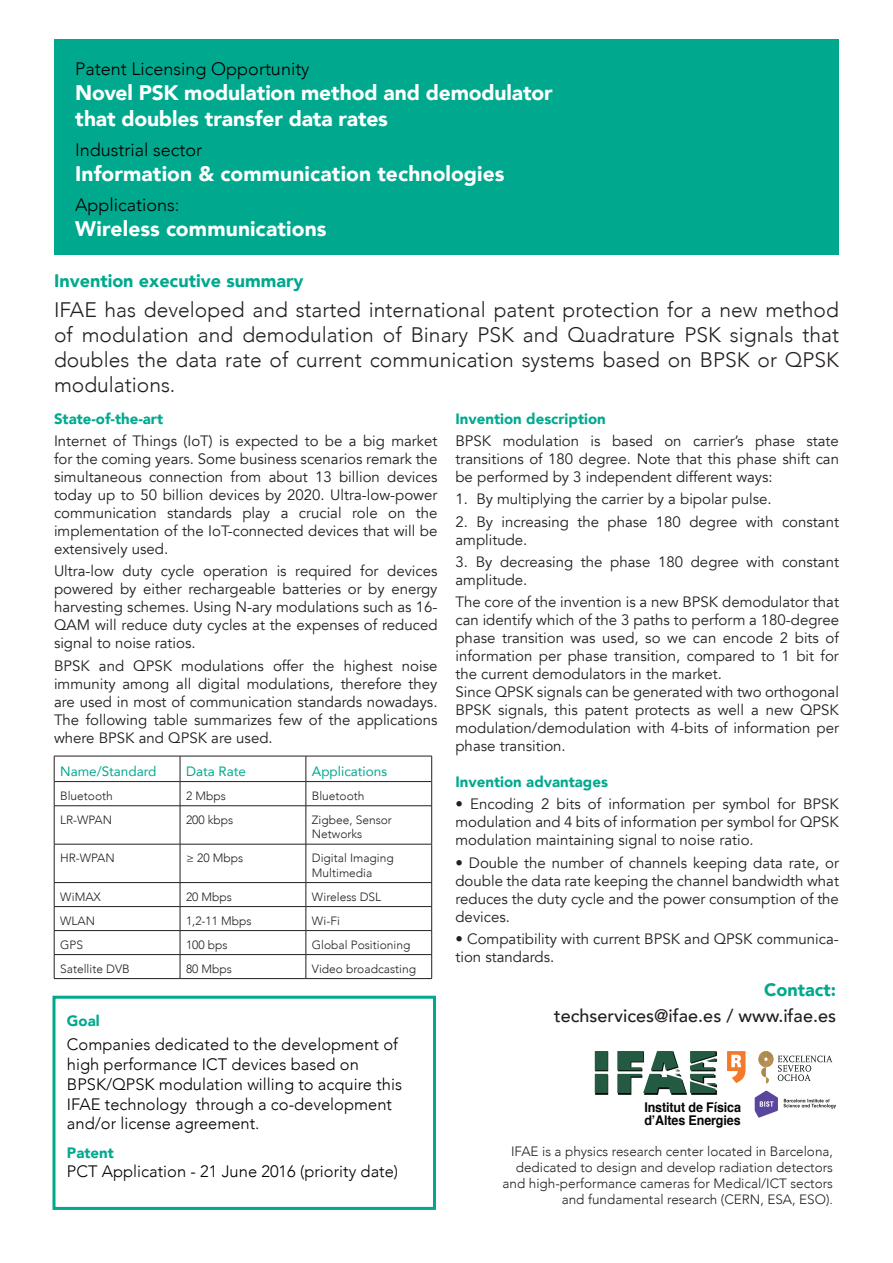
<style>
.page{position:relative;width:893px;height:1263px;background:#fff}
.page>*{position:absolute;margin:0;border:0;box-sizing:border-box;transform-origin:0 0}
.t1{font:300 21px/25.2px "Avenir";color:#231f20;text-align:justify}
.t2{font:900 21px "Avenir";color:#fff}
.t3{font:300 18px "Avenir";color:#000}
.t4{font:900 18px "Avenir";color:#00a98e}
.t5{font:500 18px "Avenir";color:#231f20}
.t6{font:300 16.5px/19.8px "Avenir";color:#000}
.t7{font:15px/18px "Avenir";color:#231f20;text-align:justify}
.t8{font:900 15px "Avenir";color:#00a98e}
.t9{font:300 13.5px/16.2px "Avenir";color:#231f20;text-align:right}
.t10{font:13.5px "Avenir";color:#00a98e}
.t11{font:700 13.5px/13.5px "Helvetica";letter-spacing:-.01em;color:#040503;scale:.93 1}
.t12{font:300 12px/14.4px "Avenir";color:#231f20}
</style>
<div class="page">
<img style="left:594px;top:1051px;width:124px;height:44px">
<svg style="left:595px;top:1051px;width:120px;height:42px"></svg>
<svg style="left:727px;top:1051px;width:18px;height:32px"></svg>
<svg style="left:761px;top:1055px;width:71px;height:28px"></svg>
<img style="left:758px;top:1051px;width:15px;height:16px">
<svg style="left:784px;top:1099px;width:52px;height:9px"></svg>
<svg style="left:755px;top:1090px;width:23px;height:28px"></svg>
<div style="left:52px;top:996px;width:384px;height:214px;border:3px solid #00a98e"></div>
<hr style="left:54px;top:781px;width:126px;height:1px;background:#231f20">
<hr style="left:180px;top:781px;width:126px;height:1px;background:#231f20">
<hr style="left:306px;top:781px;width:125px;height:1px;background:#231f20">
<hr style="left:54px;top:756px;width:126px;height:1px;background:#231f20">
<hr style="left:180px;top:756px;width:126px;height:1px;background:#231f20">
<hr style="left:306px;top:756px;width:126px;height:1px;background:#231f20">
<svg style="left:54px;top:756px;width:1px;height:49px"></svg>
<svg style="left:180px;top:756px;width:1px;height:49px"></svg>
<svg style="left:306px;top:756px;width:1px;height:49px"></svg>
<svg style="left:431px;top:756px;width:1px;height:49px"></svg>
<hr style="left:54px;top:805px;width:126px;height:1px;background:#231f20">
<hr style="left:54px;top:806px;width:1px;height:38px;background:#231f20">
<hr style="left:180px;top:805px;width:126px;height:1px;background:#231f20">
<hr style="left:180px;top:806px;width:1px;height:38px;background:#231f20">
<hr style="left:306px;top:805px;width:126px;height:1px;background:#231f20">
<hr style="left:306px;top:806px;width:1px;height:38px;background:#231f20">
<hr style="left:431px;top:806px;width:1px;height:38px;background:#231f20">
<hr style="left:54px;top:844px;width:126px;height:1px;background:#231f20">
<hr style="left:54px;top:844px;width:1px;height:38px;background:#231f20">
<hr style="left:180px;top:844px;width:126px;height:1px;background:#231f20">
<hr style="left:180px;top:844px;width:1px;height:38px;background:#231f20">
<hr style="left:306px;top:844px;width:126px;height:1px;background:#231f20">
<hr style="left:306px;top:844px;width:1px;height:38px;background:#231f20">
<hr style="left:431px;top:844px;width:1px;height:38px;background:#231f20">
<hr style="left:54px;top:882px;width:126px;height:1px;background:#231f20">
<hr style="left:180px;top:882px;width:126px;height:1px;background:#231f20">
<hr style="left:306px;top:882px;width:126px;height:1px;background:#231f20">
<hr style="left:54px;top:906px;width:126px;height:1px;background:#231f20">
<hr style="left:180px;top:906px;width:126px;height:1px;background:#231f20">
<hr style="left:306px;top:906px;width:126px;height:1px;background:#231f20">
<hr style="left:54px;top:930px;width:126px;height:1px;background:#231f20">
<hr style="left:180px;top:930px;width:126px;height:1px;background:#231f20">
<hr style="left:306px;top:930px;width:126px;height:1px;background:#231f20">
<hr style="left:54px;top:954px;width:126px;height:1px;background:#231f20">
<svg style="left:54px;top:883px;width:1px;height:95px"></svg>
<hr style="left:180px;top:954px;width:126px;height:1px;background:#231f20">
<svg style="left:180px;top:883px;width:1px;height:95px"></svg>
<hr style="left:306px;top:954px;width:126px;height:1px;background:#231f20">
<svg style="left:306px;top:883px;width:1px;height:95px"></svg>
<svg style="left:431px;top:883px;width:1px;height:95px"></svg>
<hr style="left:54px;top:978px;width:126px;height:1px;background:#231f20">
<hr style="left:180px;top:978px;width:126px;height:1px;background:#231f20">
<hr style="left:306px;top:978px;width:126px;height:1px;background:#231f20">
<div style="left:54px;top:39px;width:785px;height:216px;background:#00a98e"></div>
<p class="t3" style="left:75px;top:58px;width:236px">Patent Licensing Opportunity</p>
<p class="t2" style="left:75px;top:75px;width:479px">Novel PSK modulation method and demodulator</p>
<p class="t2" style="left:75px;top:100px;width:314px">that doubles transfer data rates</p>
<p class="t3" style="left:75px;top:139px;width:129px">Industrial sector</p>
<p class="t2" style="left:75px;top:156px;width:431px">Information &amp; communication technologies</p>
<p class="t3" style="left:75px;top:194px;width:106px">Applications:</p>
<p class="t2" style="left:75px;top:211px;width:253px">Wireless communications</p>
<p class="t4" style="left:54px;top:265px;width:251px">Invention executive summary</p>
<p class="t1" style="left:54px;top:297px;width:786px">IFAE has developed and started international patent protection for a new method of modulation and demodulation of Binary PSK and Quadrature PSK signals that doubles the data rate of current communication systems based on BPSK or QPSK modulations.</p>
<p class="t8" style="left:54px;top:406px;width:111px">State-of-the-art</p>
<p class="t7" style="left:54px;top:432px;width:385px">Internet of Things (IoT) is expected to be a big market for the coming years. Some business scenarios remark the simultaneous connection from about 13 billion devices today up to 50 billion devices by 2020. Ultra-low-power communication standards play a crucial role on the implementation of the IoT-connected devices that will be extensively used.</p>
<p class="t7" style="left:54px;top:562px;width:385px">Ultra-low duty cycle operation is required for devices powered by either rechargeable batteries or by energy harvesting schemes. Using N-ary modulations such as 16- QAM will reduce duty cycles at the expenses of reduced signal to noise ratios.</p>
<p class="t7" style="left:54px;top:657px;width:385px">BPSK and QPSK modulations offer the highest noise immunity among all digital modulations, therefore they are used in most of communication standards nowadays.<br>The following table summarizes few of the applications where BPSK and QPSK are used.</p>
<p class="t10" style="left:60px;top:760px;width:98px">Name/Standard</p>
<p class="t10" style="left:186px;top:760px;width:62px">Data Rate</p>
<p class="t10" style="left:312px;top:760px;width:77px">Applications</p>
<p class="t12" style="left:60px;top:788px;width:54px">Bluetooth</p>
<p class="t12" style="left:186px;top:788px;width:41px">2 Mbps</p>
<p class="t12" style="left:312px;top:788px;width:54px">Bluetooth</p>
<p class="t12" style="left:60px;top:812px;width:53px">LR-WPAN</p>
<p class="t12" style="left:186px;top:812px;width:49px">200 kbps</p>
<p class="t12" style="left:312px;top:812px;width:82px">Zigbee, Sensor<br>Networks</p>
<p class="t12" style="left:60px;top:851px;width:56px">HR-WPAN</p>
<p class="t12" style="left:186px;top:851px;width:59px">≥ 20 Mbps</p>
<p class="t12" style="left:312px;top:851px;width:83px">Digital Imaging<br>Multimedia</p>
<p class="t12" style="left:60px;top:889px;width:42px">WiMAX</p>
<p class="t12" style="left:186px;top:889px;width:48px">20 Mbps</p>
<p class="t12" style="left:312px;top:889px;width:71px">Wireless DSL</p>
<p class="t12" style="left:60px;top:913px;width:36px">WLAN</p>
<p class="t12" style="left:186px;top:913px;width:67px">1,2-11 Mbps</p>
<p class="t12" style="left:312px;top:913px;width:30px">Wi-Fi</p>
<p class="t12" style="left:60px;top:937px;width:24px">GPS</p>
<p class="t12" style="left:186px;top:937px;width:43px">100 bps</p>
<p class="t12" style="left:312px;top:937px;width:100px">Global Positioning</p>
<p class="t12" style="left:60px;top:961px;width:71px">Satellite DVB</p>
<p class="t12" style="left:186px;top:961px;width:48px">80 Mbps</p>
<p class="t12" style="left:312px;top:961px;width:106px">Video broadcasting</p>
<p class="t8" style="left:67px;top:1008px;width:34px">Goal</p>
<p class="t6" style="left:67px;top:1034px;width:333px">Companies dedicated to the development of high performance ICT devices based on</p>
<p class="t6" style="left:67px;top:1074px;width:337px">BPSK/QPSK modulation willing to acquire this<br>IFAE technology through a co-development and/or license agreement.</p>
<p class="t8" style="left:67px;top:1139px;width:48px">Patent</p>
<p class="t6" style="left:67px;top:1162px;width:333px">PCT Application - 21 June 2016 (priority date)</p>
<p class="t8" style="left:455px;top:406px;width:152px">Invention description</p>
<p class="t7" style="left:455px;top:432px;width:385px">BPSK modulation is based on carrier’s phase state transitions of 180 degree. Note that this phase shift can be performed by 3 independent different ways:</p>
<p class="t7" style="left:455px;top:490px;width:318px">1. By multiplying the carrier by a bipolar pulse.</p>
<p class="t7" style="left:455px;top:513px;width:385px">2. By increasing the phase 180 degree with constant amplitude.</p>
<p class="t7" style="left:455px;top:553px;width:385px">3. By decreasing the phase 180 degree with constant amplitude.</p>
<p class="t7" style="left:455px;top:593px;width:385px">The core of the invention is a new BPSK demodulator that can identify which of the 3 paths to perform a 180-degree phase transition was used, so we can encode 2 bits of information per phase transition, compared to 1 bit for the current demodulators in the market.</p>
<p class="t7" style="left:455px;top:683px;width:385px">Since QPSK signals can be generated with two orthogonal BPSK signals, this patent protects as well a new QPSK modulation/demodulation with 4-bits of information per phase transition.</p>
<p class="t8" style="left:455px;top:769px;width:154px">Invention advantages</p>
<p class="t7" style="left:455px;top:795px;width:385px">• Encoding 2 bits of information per symbol for BPSK modulation and 4 bits of information per symbol for QPSK modulation maintaining signal to noise ratio.</p>
<p class="t7" style="left:455px;top:854px;width:385px">• Double the number of channels keeping data rate, or double the data rate keeping the channel bandwidth what reduces the duty cycle and the power consumption of the devices.</p>
<p class="t7" style="left:455px;top:930px;width:385px">• Compatibility with current BPSK and QPSK communica&shy;tion standards.</p>
<p class="t4" style="left:764px;top:974px;width:73px">Contact:</p>
<p class="t5" style="left:554px;top:1000px;width:283px">techservices@ifae.es / www.ifae.es</p>
<p class="t11" style="left:644px;top:1100px;width:106px">Institut de Física d’Altes Energies</p>
<p class="t9" style="left:503px;top:1143px;width:332px">IFAE is a physics research center located in Barcelona, dedicated to design and develop radiation detectors and high-performance cameras for Medical/ICT sectors and fundamental research (CERN, ESA, ESO).</p>
</div>
